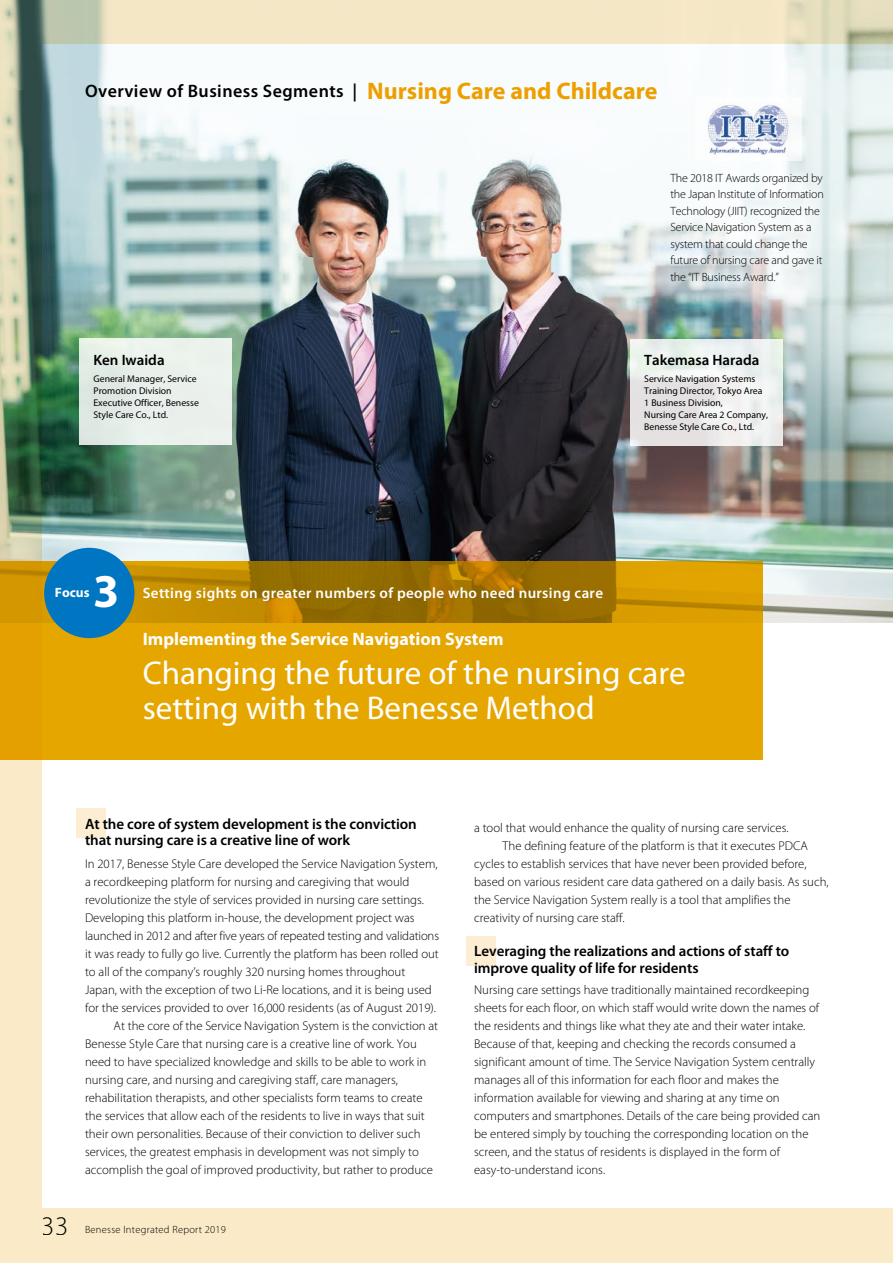
<style>
.page{position:relative;width:893px;height:1263px;background:#faeac8}
.page>*{position:absolute;margin:0;border:0;box-sizing:border-box;transform-origin:0 0}
.t1{font:700 47.25px "Myriad Pro";color:#fff}
.t2{font:33px/34.5px "Myriad Pro";color:#fff}
.t3{font:300 27px "Myriad Pro";color:#000}
.t4{font:600 18px "Myriad Pro";letter-spacing:.025em;color:#000}
.t5{font:700 18px "Myriad Pro";color:#fff}
.t6{font:600 15px/16.5px "Myriad Pro";letter-spacing:-.005em;color:#000}
.t7{font:600 15px "Myriad Pro";letter-spacing:.025em;color:#fff}
.t8{font:700 13.5px "Myriad Pro";color:#fff}
.t9{font:300 12.75px/18px "Myriad Pro";color:#000}
.t10{font:300 12px/16.5px "Myriad Pro";letter-spacing:-.015em;color:#000}
.t11{font:300 10.5px "Myriad Pro";letter-spacing:.025em;color:#000}
.t12{font:9.75px/12px "Myriad Pro";color:#000}
.s1{font-weight:700;font-size:24px;color:#ed9f00}
</style>
<div class="page">
<div style="left:43px;top:44px;width:850px;height:1164px;background:#fff"></div>
<img style="left:0;top:0;width:893px;height:622px">
<div style="left:695px;top:97px;width:106px;height:64px;background:#fff"></div>
<img style="left:707px;top:104px;width:83px;height:51px">
<div style="left:79px;top:339px;width:152px;height:106px;background:#eaf0ec"></div>
<div style="left:76px;top:808px;width:29px;height:30px;background:#fdedd3"></div>
<div style="left:466px;top:936px;width:29px;height:29px;background:#fdedd3"></div>
<svg style="left:0;top:561px;width:763px;height:198px;background:#d79b00"></svg>
<div style="left:630px;top:339px;width:152px;height:106px;background:linear-gradient(to bottom,#ebf2ef,#eae6e7)"></div>
<div style="left:44px;top:548px;width:90px;height:90px;background:#0075c2;border-radius:50%"></div>
<h3 class="t4" style="left:85px;top:80px;width:574px">Overview of Business Segments | <span class="s1">Nursing Care and Childcare</span></h3>
<p class="t10" style="left:670px;top:170px;width:155px">The 2018 IT Awards organized by the Japan Institute of Information<br>Technology (JIIT) recognized the<br>Service Navigation System as a system that could change the future of nursing care and gave it the “IT Business Award.”</p>
<p class="t6" style="left:94px;top:351px;width:73px">Ken Iwaida</p>
<p class="t12" style="left:93px;top:372px;width:107px">General Manager, Service<br>Promotion Division<br>Executive Officer, Benesse<br>Style Care Co., Ltd.</p>
<p class="t6" style="left:644px;top:352px;width:117px">Takemasa Harada</p>
<p class="t12" style="left:644px;top:373px;width:125px">Service Navigation Systems<br>Training Director, Tokyo Area<br>1 Business Division,<br>Nursing Care Area 2 Company,<br>Benesse Style Care Co., Ltd.</p>
<p class="t8" style="left:55px;top:583px;width:36px">Focus</p>
<h1 class="t1" style="left:93px;top:560px;width:28px">3</h1>
<p class="t7" style="left:143px;top:583px;width:462px">Setting sights on greater numbers of people who need nursing care</p>
<h3 class="t5" style="left:143px;top:627px;width:362px">Implementing the Service Navigation System</h3>
<h2 class="t2" style="left:143px;top:655px;width:544px">Changing the future of the nursing care setting with the Benesse Method</h2>
<p class="t6" style="left:85px;top:815px;width:333px">At the core of system development is the conviction that nursing care is a creative line of work</p>
<p class="t9" style="left:85px;top:855px;width:354px">In 2017, Benesse Style Care developed the Service Navigation System,</p>
<p class="t9" style="left:85px;top:873px;width:326px">a recordkeeping platform for nursing and caregiving that would</p>
<p class="t9" style="left:85px;top:891px;width:341px">revolutionize the style of services provided in nursing care settings.</p>
<p class="t9" style="left:85px;top:909px;width:331px">Developing this platform in-house, the development project was</p>
<p class="t9" style="left:85px;top:927px;width:356px">launched in 2012 and after five years of repeated testing and validations</p>
<p class="t9" style="left:85px;top:945px;width:355px">it was ready to fully go live. Currently the platform has been rolled out</p>
<p class="t9" style="left:85px;top:963px;width:322px">to all of the company’s roughly 320 nursing homes throughout</p>
<p class="t9" style="left:85px;top:981px;width:348px">Japan, with the exception of two Li-Re locations, and it is being used</p>
<p class="t9" style="left:85px;top:999px;width:353px">for the services provided to over 16,000 residents (as of August 2019).</p>
<p class="t9" style="left:114px;top:1017px;width:326px">At the core of the Service Navigation System is the conviction at</p>
<p class="t9" style="left:85px;top:1035px;width:333px">Benesse Style Care that nursing care is a creative line of work. You</p>
<p class="t9" style="left:85px;top:1053px;width:343px">need to have specialized knowledge and skills to be able to work in</p>
<p class="t9" style="left:85px;top:1071px;width:314px">nursing care, and nursing and caregiving staff, care managers,</p>
<p class="t9" style="left:85px;top:1089px;width:339px">rehabilitation therapists, and other specialists form teams to create</p>
<p class="t9" style="left:85px;top:1107px;width:341px">the services that allow each of the residents to live in ways that suit</p>
<p class="t9" style="left:85px;top:1125px;width:337px">their own personalities. Because of their conviction to deliver such</p>
<p class="t9" style="left:85px;top:1143px;width:335px">services, the greatest emphasis in development was not simply to</p>
<p class="t9" style="left:85px;top:1161px;width:350px">accomplish the goal of improved productivity, but rather to produce</p>
<h3 class="t3" style="left:42px;top:1211px;width:28px">33</h3>
<p class="t11" style="left:85px;top:1224px;width:142px">Benesse Integrated Report 2019</p>
<p class="t9" style="left:474px;top:819px;width:316px">a tool that would enhance the quality of nursing care services.</p>
<p class="t9" style="left:503px;top:837px;width:307px">The defining feature of the platform is that it executes PDCA</p>
<p class="t9" style="left:474px;top:855px;width:334px">cycles to establish services that have never been provided before,</p>
<p class="t9" style="left:474px;top:873px;width:356px">based on various resident care data gathered on a daily basis. As such,</p>
<p class="t9" style="left:474px;top:891px;width:318px">the Service Navigation System really is a tool that amplifies the</p>
<p class="t9" style="left:474px;top:909px;width:152px">creativity of nursing care staff.</p>
<p class="t6" style="left:474px;top:943px;width:317px">Leveraging the realizations and actions of staff to improve quality of life for residents</p>
<p class="t9" style="left:474px;top:981px;width:348px">Nursing care settings have traditionally maintained recordkeeping sheets for each floor, on which staff would write down the names of the residents and things like what they ate and their water intake.<br>Because of that, keeping and checking the records consumed a significant amount of time. The Service Navigation System centrally manages all of this information for each floor and makes the information available for viewing and sharing at any time on computers and smartphones. Details of the care being provided can be entered simply by touching the corresponding location on the screen, and the status of residents is displayed in the form of easy-to-understand icons.</p>
</div>
